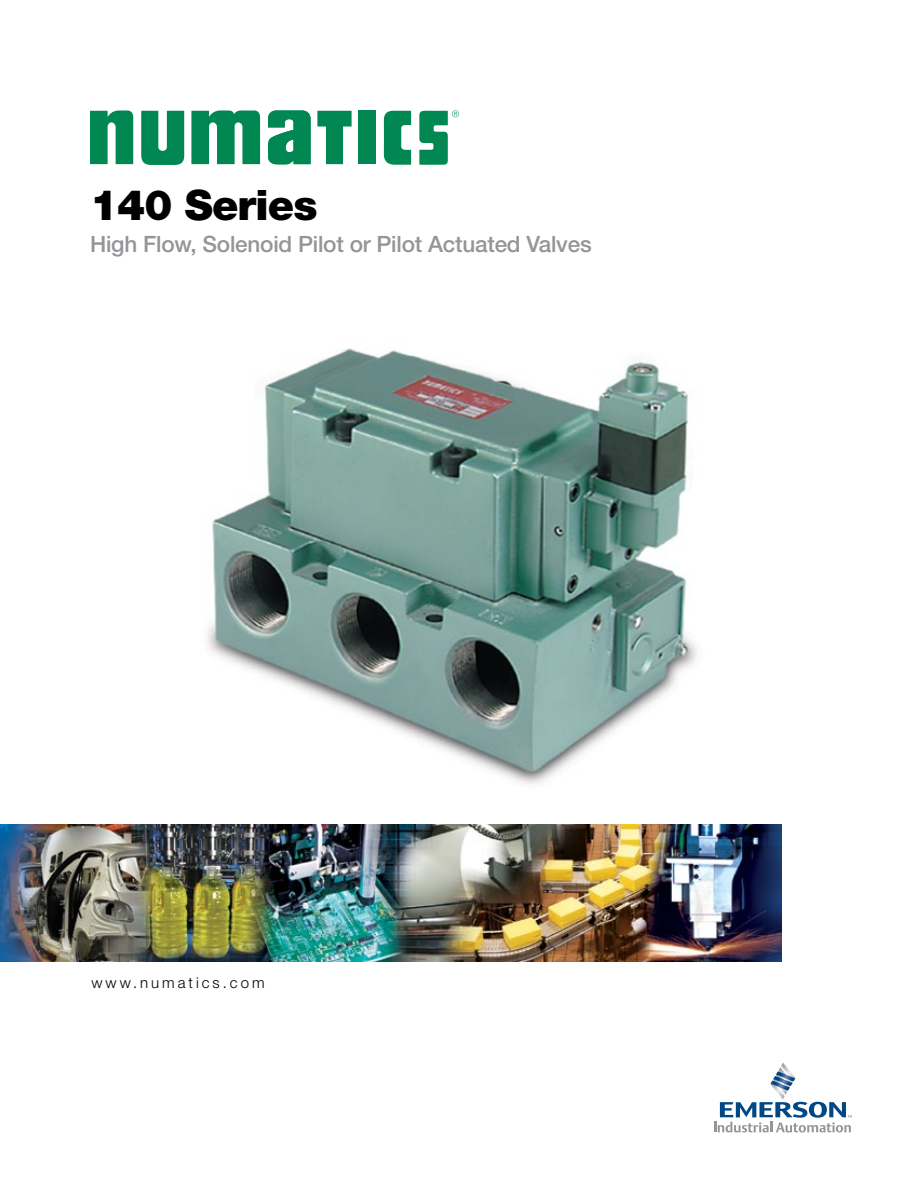
<style>
.page{position:relative;width:918px;height:1188px;background:#fff}
.page>*{position:absolute;margin:0;border:0;box-sizing:border-box;transform-origin:0 0}
.t1{font:900 42px "Helvetica Neue";letter-spacing:-.02em;color:#000}
.t2{font:500 22.5px "Helvetica Neue";letter-spacing:-.01em;color:#939598}
.t3{font:300 15px "Helvetica Neue";letter-spacing:.2em;color:#000}
</style>
<div class="page">
<img style="left:207px;top:348px;width:575px;height:542px">
<svg style="left:714px;top:1063px;width:138px;height:69px"></svg>
<svg style="left:90px;top:110px;width:43px;height:54px;background:#299a6e"></svg>
<svg style="left:141px;top:111px;width:43px;height:54px;background:#299a6e"></svg>
<svg style="left:317px;top:111px;width:35px;height:53px"></svg>
<div style="left:358px;top:111px;width:17px;height:53px;background:#008752"></div>
<svg style="left:384px;top:111px;width:27px;height:54px"></svg>
<svg style="left:191px;top:110px;width:69px;height:54px"></svg>
<svg style="left:419px;top:110px;width:40px;height:55px"></svg>
<svg style="left:268px;top:110px;width:43px;height:55px;background:#299a6e"></svg>
<img style="left:0;top:824px;width:781px;height:138px">
<h1 class="t1" style="left:90px;top:180px;width:229px">140 Series</h1>
<p class="t2" style="left:90px;top:230px;width:503px">High Flow, Solenoid Pilot or Pilot Actuated Valves</p>
<p class="t3" style="left:92px;top:974px;width:175px">www.numatics.com</p>
</div>
